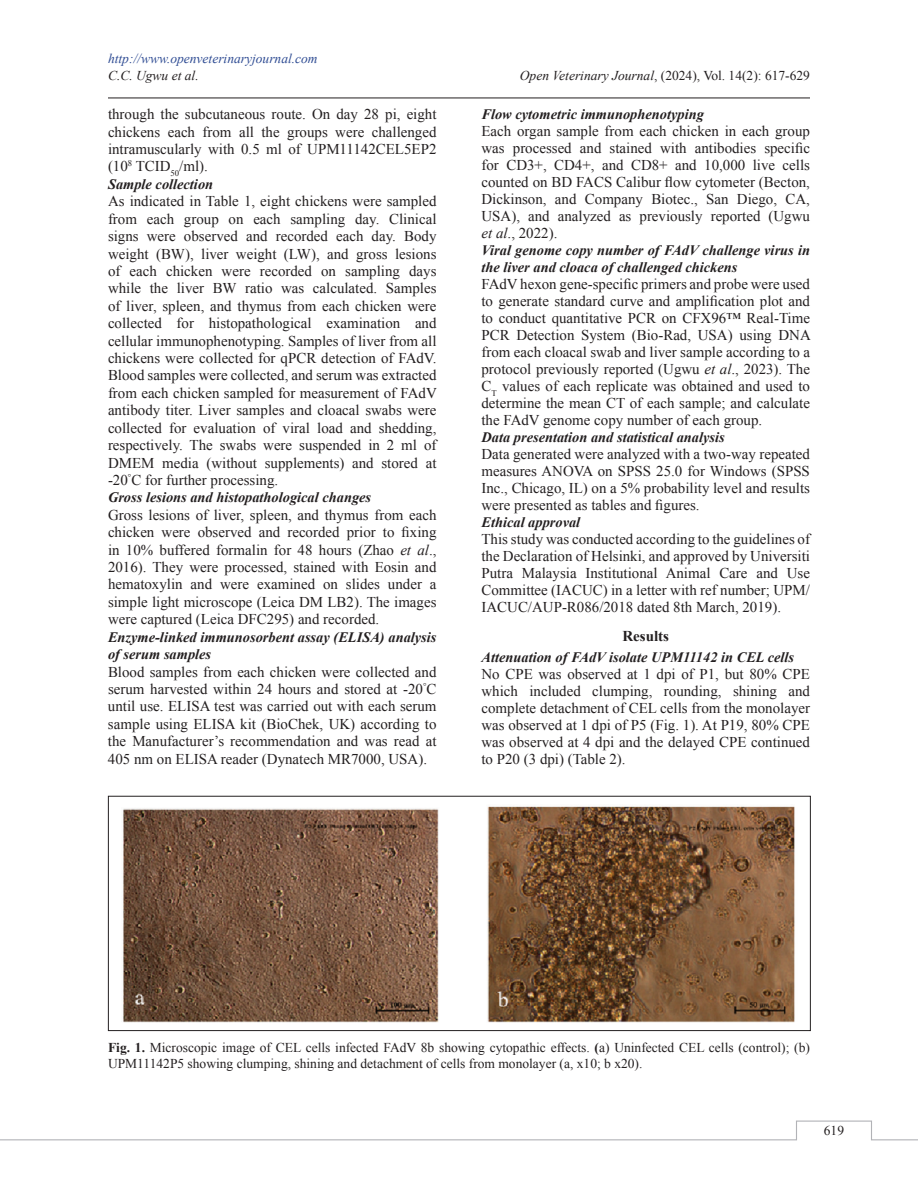
<style>
.page{position:relative;width:918px;height:1188px;background:#fff}
.page>*{position:absolute;margin:0;border:0;box-sizing:border-box;transform-origin:0 0}
.t1{font:15px/17.4px "Times New Roman";color:#231f20;text-align:justify}
.t2{font:700 15px "Times New Roman";color:#231f20}
.t3{font:italic 700 14.4px/17.4px "Times New Roman";color:#231f20}
.t4{font:13.5px/16.2px "Times New Roman";color:#231f20}
.t5{font:italic 13.5px "Times New Roman";color:#304d94}
.t6{font:italic 13.5px "Times New Roman";color:#231f20}
.s1{font-style:italic}
.s2{font-weight:700}
</style>
<div class="page">
<hr style="left:108px;top:98px;width:702px;height:1px;background:#231f20">
<svg style="left:0;top:1120px;width:918px;height:21px"></svg>
<img style="left:123px;top:806px;width:672px;height:216px">
<div style="left:108px;top:796px;width:703px;height:235px;border:1px solid #231f20"></div>
<p class="t5" style="left:108px;top:50px;width:211px">http://www.openveterinaryjournal.com</p>
<p class="t6" style="left:108px;top:66px;width:92px">C.C. Ugwu et al.</p>
<p class="t4" style="left:520px;top:67px;width:292px"><span class="s1">Open Veterinary Journal</span>, (2024), Vol. 14(2): 617-629</p>
<p class="t1" style="left:108px;top:105px;width:330px">through the subcutaneous route. On day 28 pi, eight chickens each from all the groups were challenged intramuscularly with 0.5 ml of UPM11142CEL5EP2 (10<sup>8</sup> TCID<sub>50</sub>/ml).</p>
<p class="t3" style="left:108px;top:175px;width:107px">Sample collection</p>
<p class="t1" style="left:108px;top:192px;width:330px">As indicated in Table 1, eight chickens were sampled from each group on each sampling day. Clinical signs were observed and recorded each day. Body weight (BW), liver weight (LW), and gross lesions of each chicken were recorded on sampling days while the liver BW ratio was calculated. Samples of liver, spleen, and thymus from each chicken were collected for histopathological examination and cellular immunophenotyping. Samples of liver from all chickens were collected for qPCR detection of FAdV.<br>Blood samples were collected, and serum was extracted from each chicken sampled for measurement of FAdV antibody titer. Liver samples and cloacal swabs were collected for evaluation of viral load and shedding, respectively. The swabs were suspended in 2 ml of DMEM media (without supplements) and stored at -20<sup>°</sup>C for further processing.</p>
<p class="t3" style="left:108px;top:488px;width:265px">Gross lesions and histopathological changes</p>
<p class="t1" style="left:108px;top:506px;width:330px">Gross lesions of liver, spleen, and thymus from each chicken were observed and recorded prior to fixing in 10% buffered formalin for 48 hours (Zhao <span class="s1">et al</span>., 2016). They were processed, stained with Eosin and hematoxylin and were examined on slides under a simple light microscope (Leica DM LB2). The images were captured (Leica DFC295) and recorded.</p>
<p class="t3" style="left:108px;top:628px;width:330px">Enzyme-linked immunosorbent assay (ELISA) analysis of serum samples</p>
<p class="t1" style="left:108px;top:663px;width:330px">Blood samples from each chicken were collected and serum harvested within 24 hours and stored at -20<sup>°</sup>C until use. ELISA test was carried out with each serum sample using ELISA kit (BioChek, UK) according to the Manufacturer’s recommendation and was read at 405 nm on ELISA reader (Dynatech MR7000, USA).</p>
<p class="t3" style="left:482px;top:105px;width:224px">Flow cytometric immunophenotyping</p>
<p class="t1" style="left:482px;top:122px;width:330px;line-height:17px">Each organ sample from each chicken in each group was processed and stained with antibodies specific for CD3+, CD4+, and CD8+ and 10,000 live cells counted on BD FACS Calibur flow cytometer (Becton, Dickinson, and Company Biotec., San Diego, CA, USA), and analyzed as previously reported (Ugwu <span class="s1">et al</span>., 2022).</p>
<p class="t3" style="left:482px;top:241px;width:330px;line-height:17px">Viral genome copy number of FAdV challenge virus in the liver and cloaca of challenged chickens</p>
<p class="t1" style="left:481px;top:275px;width:331px;line-height:17px">FAdV hexon gene-specific primers and probe were used to generate standard curve and amplification plot and to conduct quantitative PCR on CFX96™ Real-Time PCR Detection System (Bio-Rad, USA) using DNA from each cloacal swab and liver sample according to a protocol previously reported (Ugwu <span class="s1">et al</span>., 2023). The C<sub>T</sub> values of each replicate was obtained and used to determine the mean CT of each sample; and calculate the FAdV genome copy number of each group.</p>
<p class="t3" style="left:482px;top:428px;width:245px">Data presentation and statistical analysis</p>
<p class="t1" style="left:482px;top:445px;width:330px;line-height:17px">Data generated were analyzed with a two-way repeated measures ANOVA on SPSS 25.0 for Windows (SPSS Inc., Chicago, IL) on a 5% probability level and results were presented as tables and figures.</p>
<p class="t3" style="left:482px;top:513px;width:100px">Ethical approval</p>
<p class="t1" style="left:482px;top:530px;width:330px;line-height:17px">This study was conducted according to the guidelines of the Declaration of Helsinki, and approved by Universiti Putra Malaysia Institutional Animal Care and Use Committee (IACUC) in a letter with ref number; UPM/ IACUC/AUP-R086/2018 dated 8th March, 2019).</p>
<p class="t2" style="left:622px;top:625px;width:48px">Results</p>
<p class="t3" style="left:482px;top:648px;width:314px">Attenuation of FAdV isolate UPM11142 in CEL cells</p>
<p class="t1" style="left:482px;top:665px;width:330px;line-height:17px">No CPE was observed at 1 dpi of P1, but 80% CPE which included clumping, rounding, shining and complete detachment of CEL cells from the monolayer was observed at 1 dpi of P5 (Fig. 1). At P19, 80% CPE was observed at 4 dpi and the delayed CPE continued to P20 (3 dpi) (Table 2).</p>
<p class="t4" style="left:108px;top:1039px;width:703px"><span class="s2">Fig. 1.</span> Microscopic image of CEL cells infected FAdV 8b showing cytopathic effects. <span class="s2">(</span>a) Uninfected CEL cells (control); (b)<br>UPM11142P5 showing clumping, shining and detachment of cells from monolayer (a, x10; b x20).</p>
<p class="t4" style="left:824px;top:1122px;width:22px">619</p>
</div>
